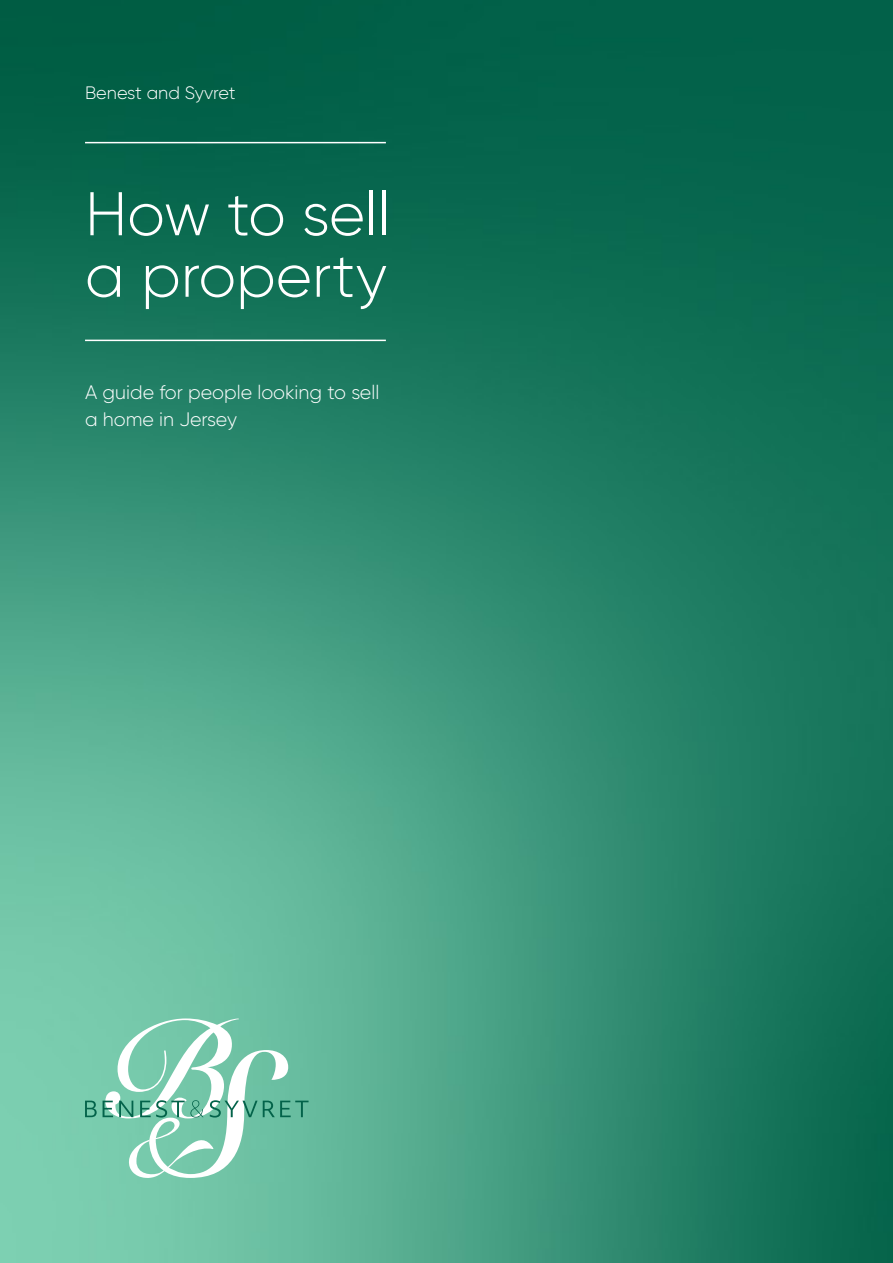
<style>
.page{position:relative;width:893px;height:1263px;background:#fff}
.page>*{position:absolute;margin:0;border:0;box-sizing:border-box;transform-origin:0 0}
.t1{font:300 61.5px/61.5px "Gilroy";color:#fff}
.t2{font:300 19.5px/27px "Gilroy";color:#fff}
.t3{font:300 18px "Gilroy";color:#fff}
</style>
<div class="page">
<img style="left:0;top:0;width:893px;height:1263px">
<hr style="left:85px;top:340px;width:301px;height:1px;background:#fff">
<hr style="left:85px;top:142px;width:301px;height:1px;background:#fff">
<svg style="left:85px;top:1100px;width:12px;height:17px"></svg>
<svg style="left:103px;top:1018px;width:206px;height:160px"></svg>
<p class="t3" style="left:85px;top:82px;width:152px">Benest and Syvret</p>
<h1 class="t1" style="left:85px;top:182px;width:307px">How to sell a property</h1>
<p class="t2" style="left:85px;top:379px;width:296px">A guide for people looking to sell a home in Jersey</p>
</div>
